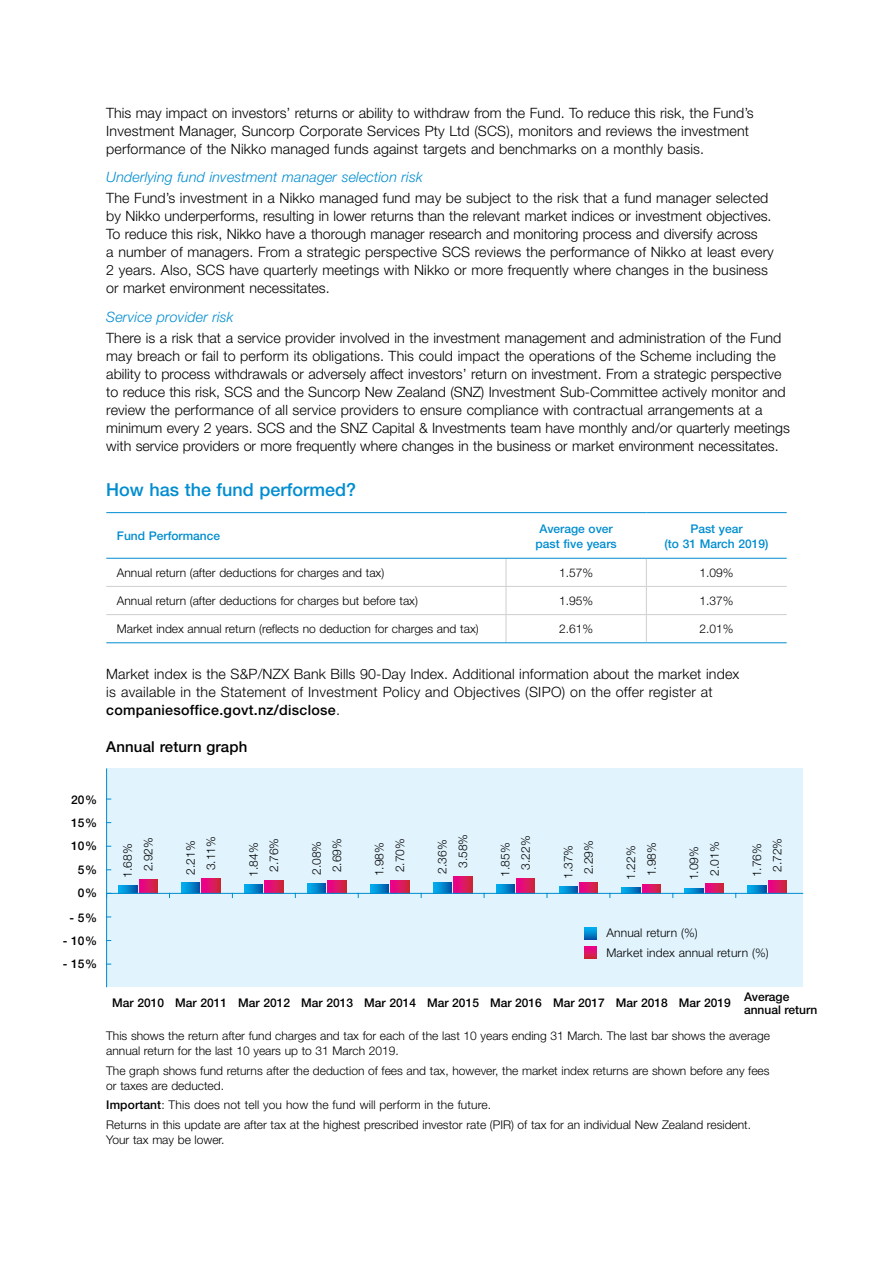
<style>
.page{position:relative;width:893px;height:1263px;background:#fff}
.page>*{position:absolute;margin:0;border:0;box-sizing:border-box;transform-origin:0 0}
.t1{font:500 18px "Helvetica Neue";color:#008dd0}
.t2{font:500 15px "Helvetica Neue";letter-spacing:.01em;color:#000}
.t3{font:300 14.25px/18px "Helvetica Neue";letter-spacing:.005em;color:#000}
.t4{font:italic 300 14.25px "Helvetica Neue";letter-spacing:.01em;color:#008dd0}
.t5{font:300 12px/20.4px "Helvetica Neue";color:#000;text-align:center}
.t6{font:500 12px/23.1px "Helvetica Neue";color:#000}
.t7{font:500 12px/15px "Helvetica Neue";color:#008dd0;text-align:center}
.s1{font-weight:500}
</style>
<div class="page">
<hr style="left:106px;top:586px;width:400px;height:1px;background:#cdcfd0">
<hr style="left:506px;top:586px;width:140px;height:1px;background:#cdcfd0">
<hr style="left:646px;top:586px;width:141px;height:1px;background:#cdcfd0">
<hr style="left:106px;top:614px;width:400px;height:1px;background:#cdcfd0">
<hr style="left:506px;top:614px;width:140px;height:1px;background:#cdcfd0">
<svg style="left:506px;top:559px;width:1px;height:83px"></svg>
<hr style="left:646px;top:614px;width:141px;height:1px;background:#cdcfd0">
<svg style="left:646px;top:559px;width:1px;height:83px"></svg>
<hr style="left:106px;top:512px;width:400px;height:1px;background:#008dd0">
<hr style="left:506px;top:512px;width:140px;height:1px;background:#008dd0">
<hr style="left:646px;top:512px;width:141px;height:1px;background:#008dd0">
<hr style="left:106px;top:558px;width:400px;height:1px;background:#008dd0">
<hr style="left:506px;top:558px;width:140px;height:1px;background:#008dd0">
<hr style="left:646px;top:558px;width:141px;height:1px;background:#008dd0">
<hr style="left:106px;top:642px;width:400px;height:1px;background:#008dd0">
<hr style="left:506px;top:642px;width:140px;height:1px;background:#008dd0">
<hr style="left:646px;top:642px;width:141px;height:1px;background:#008dd0">
<div style="left:107px;top:769px;width:696px;height:218px;background:#e1f4fd"></div>
<svg style="left:584px;top:927px;width:12px;height:12px"></svg>
<svg style="left:584px;top:946px;width:12px;height:12px"></svg>
<hr style="left:106px;top:769px;width:1px;height:218px;background:#008dd0">
<svg style="left:139px;top:880px;width:18px;height:13px"></svg>
<svg style="left:202px;top:879px;width:18px;height:14px"></svg>
<svg style="left:265px;top:880px;width:18px;height:13px"></svg>
<svg style="left:328px;top:881px;width:18px;height:12px"></svg>
<svg style="left:391px;top:881px;width:18px;height:12px"></svg>
<svg style="left:454px;top:876px;width:18px;height:17px"></svg>
<svg style="left:517px;top:878px;width:18px;height:15px"></svg>
<svg style="left:579px;top:882px;width:19px;height:11px"></svg>
<svg style="left:642px;top:884px;width:19px;height:9px"></svg>
<svg style="left:705px;top:884px;width:19px;height:9px"></svg>
<svg style="left:768px;top:880px;width:19px;height:13px"></svg>
<svg style="left:119px;top:885px;width:18px;height:8px"></svg>
<svg style="left:182px;top:883px;width:18px;height:10px"></svg>
<svg style="left:244px;top:885px;width:19px;height:8px"></svg>
<svg style="left:307px;top:883px;width:19px;height:10px"></svg>
<svg style="left:370px;top:884px;width:19px;height:9px"></svg>
<svg style="left:433px;top:882px;width:19px;height:11px"></svg>
<svg style="left:496px;top:885px;width:18px;height:8px"></svg>
<svg style="left:559px;top:887px;width:18px;height:6px"></svg>
<svg style="left:622px;top:888px;width:18px;height:5px"></svg>
<svg style="left:685px;top:888px;width:18px;height:5px"></svg>
<svg style="left:748px;top:885px;width:18px;height:8px"></svg>
<hr style="left:107px;top:893px;width:696px;height:1px;background:#008dd0">
<p class="t3" style="left:106px;top:103px;width:649px">This may impact on investors’ returns or ability to withdraw from the Fund. To reduce this risk, the Fund’s<br>Investment Manager, Suncorp Corporate Services Pty Ltd (SCS), monitors and reviews the investment performance of the Nikko managed funds against targets and benchmarks on a monthly basis.</p>
<p class="t4" style="left:106px;top:169px;width:318px">Underlying fund investment manager selection risk</p>
<p class="t3" style="left:106px;top:189px;width:669px">The Fund’s investment in a Nikko managed fund may be subject to the risk that a fund manager selected by Nikko underperforms, resulting in lower returns than the relevant market indices or investment objectives.<br>To reduce this risk, Nikko have a thorough manager research and monitoring process and diversify across<br>a number of managers. From a strategic perspective SCS reviews the performance of Nikko at least every 2 years. Also, SCS have quarterly meetings with Nikko or more frequently where changes in the business or market environment necessitates.</p>
<p class="t4" style="left:106px;top:308px;width:129px">Service provider risk</p>
<p class="t3" style="left:106px;top:329px;width:685px">There is a risk that a service provider involved in the investment management and administration of the Fund may breach or fail to perform its obligations. This could impact the operations of the Scheme including the ability to process withdrawals or adversely affect investors’ return on investment. From a strategic perspective to reduce this risk, SCS and the Suncorp New Zealand (SNZ) Investment Sub-Committee actively monitor and review the performance of all service providers to ensure compliance with contractual arrangements at a minimum every 2 years. SCS and the SNZ Capital &amp; Investments team have monthly and/or quarterly meetings with service providers or more frequently where changes in the business or market environment necessitates.</p>
<p class="t1" style="left:106px;top:478px;width:251px">How has the fund performed?</p>
<p class="t7" style="left:117px;top:528px;width:105px">Fund Performance</p>
<p class="t7" style="left:536px;top:521px;width:83px">Average over past five years</p>
<p class="t7" style="left:665px;top:521px;width:105px">Past year<br>(to 31 March 2019)</p>
<p class="t5" style="left:117px;top:562px;width:269px">Annual return (after deductions for charges and tax)</p>
<p class="t5" style="left:559px;top:562px;width:36px">1.57%</p>
<p class="t5" style="left:699px;top:562px;width:36px">1.09%</p>
<p class="t5" style="left:117px;top:590px;width:302px">Annual return (after deductions for charges but before tax)</p>
<p class="t5" style="left:559px;top:590px;width:36px">1.95%</p>
<p class="t5" style="left:699px;top:590px;width:36px">1.37%</p>
<p class="t5" style="left:117px;top:619px;width:363px">Market index annual return (reflects no deduction for charges and tax)</p>
<p class="t5" style="left:559px;top:619px;width:36px">2.61%</p>
<p class="t5" style="left:699px;top:619px;width:36px">2.01%</p>
<p class="t3" style="left:106px;top:664px;width:635px">Market index is the S&amp;P/NZX Bank Bills 90-Day Index. Additional information about the market index is available in the Statement of Investment Policy and Objectives (SIPO) on the offer register at <span class="s1">companiesoffice.govt.nz/disclose</span>.</p>
<p class="t2" style="left:106px;top:737px;width:143px">Annual return graph</p>
<p class="t6" style="left:71px;top:788px;width:27px">20%</p>
<p class="t6" style="left:71px;top:811px;width:27px">15%</p>
<p class="t6" style="left:71px;top:834px;width:27px;text-align:center">10%<br>5%<br>0%</p>
<p class="t6" style="left:70px;top:906px;width:29px">- 5%</p>
<p class="t6" style="left:63px;top:929px;width:36px">- 10%</p>
<p class="t6" style="left:63px;top:952px;width:36px">- 15%</p>
<p class="t5" style="left:117px;top:877px;width:42px;rotate:-90deg">1.68%<br>2.92%</p>
<p class="t5" style="left:180px;top:874px;width:40px;rotate:-90deg">2.21%<br>3.11%</p>
<p class="t5" style="left:263px;top:872px;width:36px;rotate:-90deg">2.76%</p>
<p class="t5" style="left:306px;top:875px;width:38px;text-align:left;rotate:-90deg">2.08%<br>2.69%</p>
<p class="t5" style="left:369px;top:876px;width:40px;rotate:-90deg">1.98%<br>2.70%</p>
<p class="t5" style="left:432px;top:874px;width:41px;rotate:-90deg">2.36%<br>3.58%</p>
<p class="t5" style="left:515px;top:870px;width:36px;rotate:-90deg">3.22%</p>
<p class="t5" style="left:558px;top:879px;width:40px;rotate:-90deg">1.37%<br>2.29%</p>
<p class="t5" style="left:243px;top:877px;width:36px;rotate:-90deg">1.84%</p>
<p class="t5" style="left:495px;top:877px;width:36px;rotate:-90deg">1.85%</p>
<p class="t5" style="left:621px;top:880px;width:39px;rotate:-90deg">1.22%<br>1.98%</p>
<p class="t5" style="left:683px;top:880px;width:40px;rotate:-90deg">1.09%<br>2.01%</p>
<p class="t5" style="left:746px;top:877px;width:41px;rotate:-90deg">1.76%<br>2.72%</p>
<p class="t5" style="left:606px;top:923px;width:164px;line-height:19.5px;text-align:left">Annual return (%)<br>Market index annual return (%)</p>
<p class="t6" style="left:112px;top:991px;width:620px">Mar 2010 Mar 2011 Mar 2012 Mar 2013 Mar 2014 Mar 2015 Mar 2016 Mar 2017 Mar 2018 Mar 2019</p>
<p class="t6" style="left:744px;top:989px;width:75px;line-height:13.5px">Average annual return</p>
<p class="t5" style="left:106px;top:1028px;width:665px;line-height:15px;text-align:left">This shows the return after fund charges and tax for each of the last 10 years ending 31 March. The last bar shows the average annual return for the last 10 years up to 31 March 2019.</p>
<p class="t5" style="left:106px;top:1062px;width:665px;line-height:15px;text-align:left">The graph shows fund returns after the deduction of fees and tax, however, the market index returns are shown before any fees or taxes are deducted.</p>
<p class="t5" style="left:106px;top:1095px;width:646px;line-height:19.5px;text-align:left"><span class="s1">Important</span>: This does not tell you how the fund will perform in the future.<br>Returns in this update are after tax at the highest prescribed investor rate (PIR) of tax for an individual New Zealand resident.</p>
<p class="t5" style="left:106px;top:1129px;width:120px">Your tax may be lower.</p>
</div>
